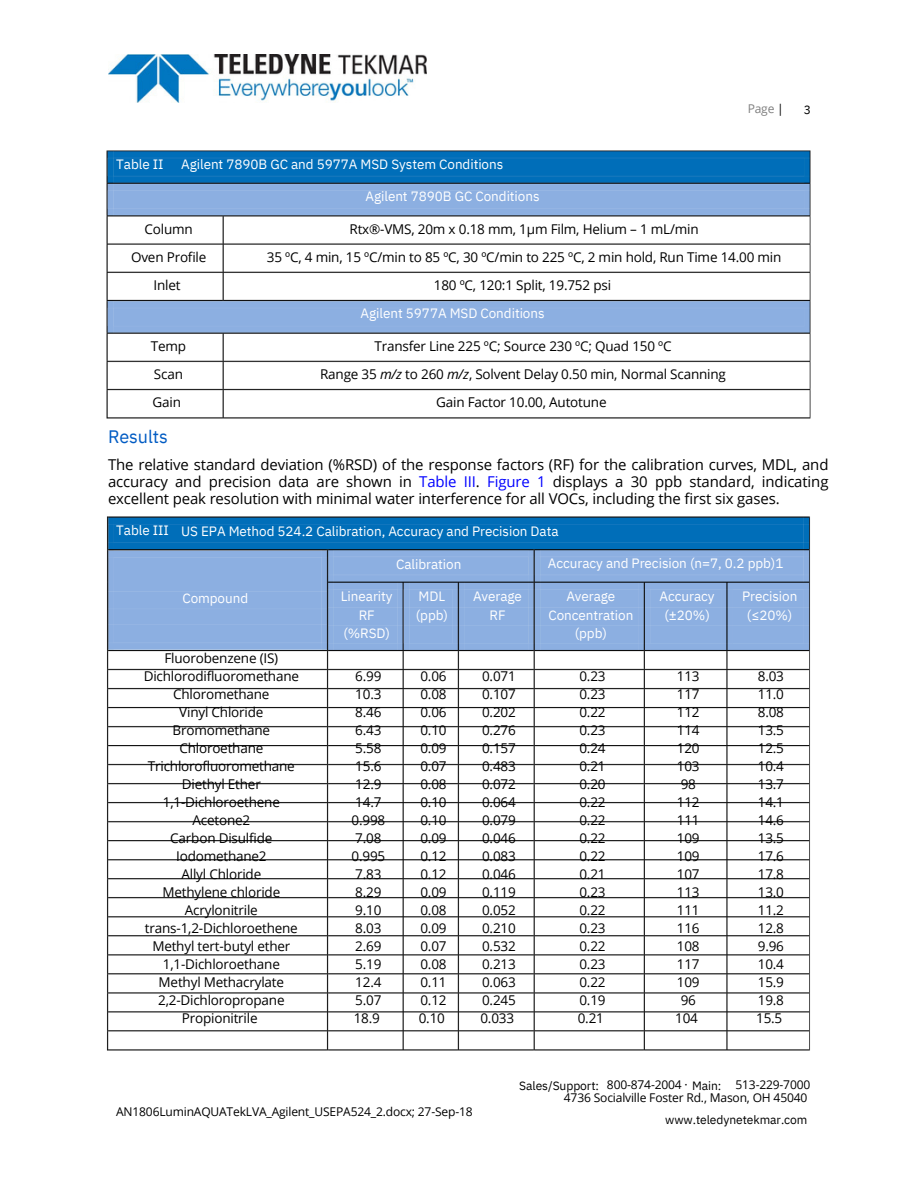
<style>
.page{position:relative;width:918px;height:1188px;background:#fff}
.page>*{position:absolute;margin:0;border:0;box-sizing:border-box;transform-origin:0 0}
.t1{font:18px "IBM Plex Sans";letter-spacing:-.005em;color:#005bc3}
.t2{font:15px/16.8px "Open Sans";letter-spacing:-.01em;color:#000;text-align:justify}
.t3{font:13.5px/18px "Open Sans";letter-spacing:-.015em;color:#000;text-align:justify}
.t4{font:13.5px/18.6px "IBM Plex Sans";letter-spacing:-.005em;color:#fff;text-align:center}
.t5{font:12px/13.5px "Open Sans";letter-spacing:-.015em;color:#000;text-align:right}
.t6{font:12px "IBM Plex Sans";letter-spacing:-.005em;color:#000}
.t7{font:12px "Open Sans";color:#7f7f7f}
.s1{color:#000}
.s2{font-style:italic}
.s3{color:#00f}
.s4{font-family:"IBM Plex Sans"}
</style>
<div class="page">
<img style="left:108px;top:54px;width:318px;height:48px">
<img style="left:106px;top:150px;width:705px;height:269px">
<img style="left:106px;top:516px;width:704px;height:535px">
<h2 class="t4" style="left:116px;top:154px;width:49px">Table II</h2>
<h2 class="t4" style="left:181px;top:154px;width:324px">Agilent 7890B GC and 5977A MSD System Conditions</h2>
<h1 class="t4" style="left:365px;top:187px;width:176px">Agilent 7890B GC Conditions</h1>
<p class="t7" style="left:748px;top:100px;width:38px">Page <span class="s1">|</span></p>
<p class="t3" style="left:131px;top:214px;width:77px;line-height:28.2px;text-align:center">Column<br>Oven Profile<br>Inlet</p>
<h2 class="t3" style="left:151px;top:331px;width:37px;line-height:28.2px;text-align:left">Temp<br>Scan<br>Gain</h2>
<p class="t1" style="left:108px;top:424px;width:61px">Results</p>
<p class="t3" style="left:267px;top:214px;width:516px;line-height:28.2px;text-align:center">Rtx®-VMS, 20m x 0.18 mm, 1µm Film, Helium – 1 mL/min<br>35 ºC, 4 min, 15 ºC/min to 85 ºC, 30 ºC/min to 225 ºC, 2 min hold, Run Time 14.00 min<br>180 ºC, 120:1 Split, 19.752 psi</p>
<h2 class="t4" style="left:361px;top:304px;width:186px">Agilent 5977A MSD Conditions</h2>
<p class="t3" style="left:320px;top:331px;width:407px;line-height:28.2px;text-align:center">Transfer Line 225 ºC; Source 230 ºC; Quad 150 ºC<br>Range 35 <span class="s2">m/z</span> to 260 <span class="s2">m/z</span>, Solvent Delay 0.50 min, Normal Scanning<br>Gain Factor 10.00, Autotune</p>
<h2 class="t6" style="left:804px;top:102px;width:9px">3</h2>
<p class="t2" style="left:108px;top:456px;width:722px">The relative standard deviation (%RSD) of the response factors (RF) for the calibration curves, MDL, and accuracy and precision data are shown in <span class="s3">Table III</span>. <span class="s3">Figure 1</span> displays a 30 ppb standard, indicating excellent peak resolution with minimal water interference for all VOCs, including the first six gases.</p>
<h2 class="t4" style="left:116px;top:521px;width:54px">Table III</h2>
<p class="t4" style="left:181px;top:522px;width:379px">US EPA Method 524.2 Calibration, Accuracy and Precision Data</p>
<h2 class="t4" style="left:396px;top:554px;width:67px">Calibration</h2>
<h2 class="t4" style="left:548px;top:554px;width:237px">Accuracy and Precision (n=7, 0.2 ppb)1</h2>
<h2 class="t4" style="left:182px;top:588px;width:67px">Compound</h2>
<h2 class="t4" style="left:341px;top:587px;width:53px">Linearity<br>RF (%RSD)</h2>
<h2 class="t3" style="left:355px;top:667px;width:28px">6.99<br>10.3<br>8.46</h2>
<h2 class="t3" style="left:352px;top:721px;width:35px;text-align:left">6.43<br>5.58<br>15.6<br>12.9<br>14.7<br>0.998<br>7.08<br>0.995<br>7.83<br>8.29<br>9.10<br>8.03<br>2.69<br>5.19<br>12.4<br>5.07<br>18.9</h2>
<h2 class="t4" style="left:660px;top:587px;width:57px;line-height:19.2px">Accuracy (±20%)</h2>
<h2 class="t4" style="left:742px;top:587px;width:57px;line-height:19.2px">Precision (≤20%)</h2>
<h2 class="t4" style="left:416px;top:587px;width:34px;line-height:19.2px;text-align:left">MDL (ppb)</h2>
<h2 class="t4" style="left:473px;top:587px;width:51px;line-height:19.2px">Average<br>RF</h2>
<h2 class="t4" style="left:548px;top:587px;width:86px">Average<br>Concentration (ppb)</h2>
<h2 class="t3" style="left:579px;top:667px;width:28px">0.23<br>0.23<br>0.22<br>0.23<br>0.24</h2>
<h2 class="t3" style="left:578px;top:757px;width:29px">0.21<br>0.20<br>0.22<br>0.22<br>0.22<br>0.22<br>0.21<br>0.23<br>0.22<br>0.23<br>0.22<br>0.23<br>0.22<br>0.19<br>0.21</h2>
<p class="t3" style="left:144px;top:649px;width:157px;text-align:center">Fluorobenzene (IS)<br>Dichlorodifluoromethane<br>Chloromethane<br>Vinyl Chloride<br>Bromomethane<br>Chloroethane<br>Trichlorofluoromethane<br>Diethyl Ether<br>1,1-Dichloroethene<br>Acetone2<br>Carbon Disulfide<br>Iodomethane2<br>Allyl Chloride<br>Methylene chloride<br>Acrylonitrile trans-1,2-Dichloroethene<br>Methyl tert-butyl ether<br>1,1-Dichloroethane<br>Methyl Methacrylate<br>2,2-Dichloropropane<br>Propionitrile</p>
<p class="t3" style="left:419px;top:667px;width:29px">0.06<br>0.08<br>0.06<br>0.10<br>0.09<br>0.07<br>0.08<br>0.10<br>0.10<br>0.09<br>0.12<br>0.12<br>0.09<br>0.08<br>0.09<br>0.07<br>0.08<br>0.11<br>0.12<br>0.10</p>
<p class="t3" style="left:480px;top:667px;width:37px">0.071<br>0.107<br>0.202<br>0.276<br>0.157<br>0.483<br>0.072<br>0.064<br>0.079<br>0.046<br>0.083<br>0.046<br>0.119<br>0.052<br>0.210<br>0.532<br>0.213<br>0.063<br>0.245<br>0.033</p>
<p class="t3" style="left:675px;top:667px;width:26px;text-align:center">113<br>117<br>112<br>114<br>120<br>103<br>98<br>112<br>111<br>109<br>109<br>107<br>113<br>111<br>116<br>108<br>117<br>109<br>96<br>104</p>
<p class="t3" style="left:756px;top:667px;width:29px">8.03<br>11.0<br>8.08<br>13.5<br>12.5<br>10.4<br>13.7<br>14.1<br>14.6<br>13.5<br>17.6<br>17.8<br>13.0<br>11.2<br>12.8<br>9.96<br>10.4<br>15.9<br>19.8<br>15.5</p>
<p class="t5" style="left:116px;top:1105px;width:358px">AN1806LuminAQUATekLVA_Agilent_USEPA524_2.docx; 27-Sep-18</p>
<h2 class="t5" style="left:564px;top:1077px;width:248px">513-229-7000<br>4736 Socialville Foster Rd., Mason, OH 45040</h2>
<h2 class="t6" style="left:665px;top:1111px;width:144px">www.teledynetekmar.com</h2>
<p class="t5" style="left:607px;top:1077px;width:116px">800-874-2004 · <span class="s4">Main:</span></p>
<h2 class="t6" style="left:519px;top:1077px;width:81px">Sales/Support:</h2>
</div>
